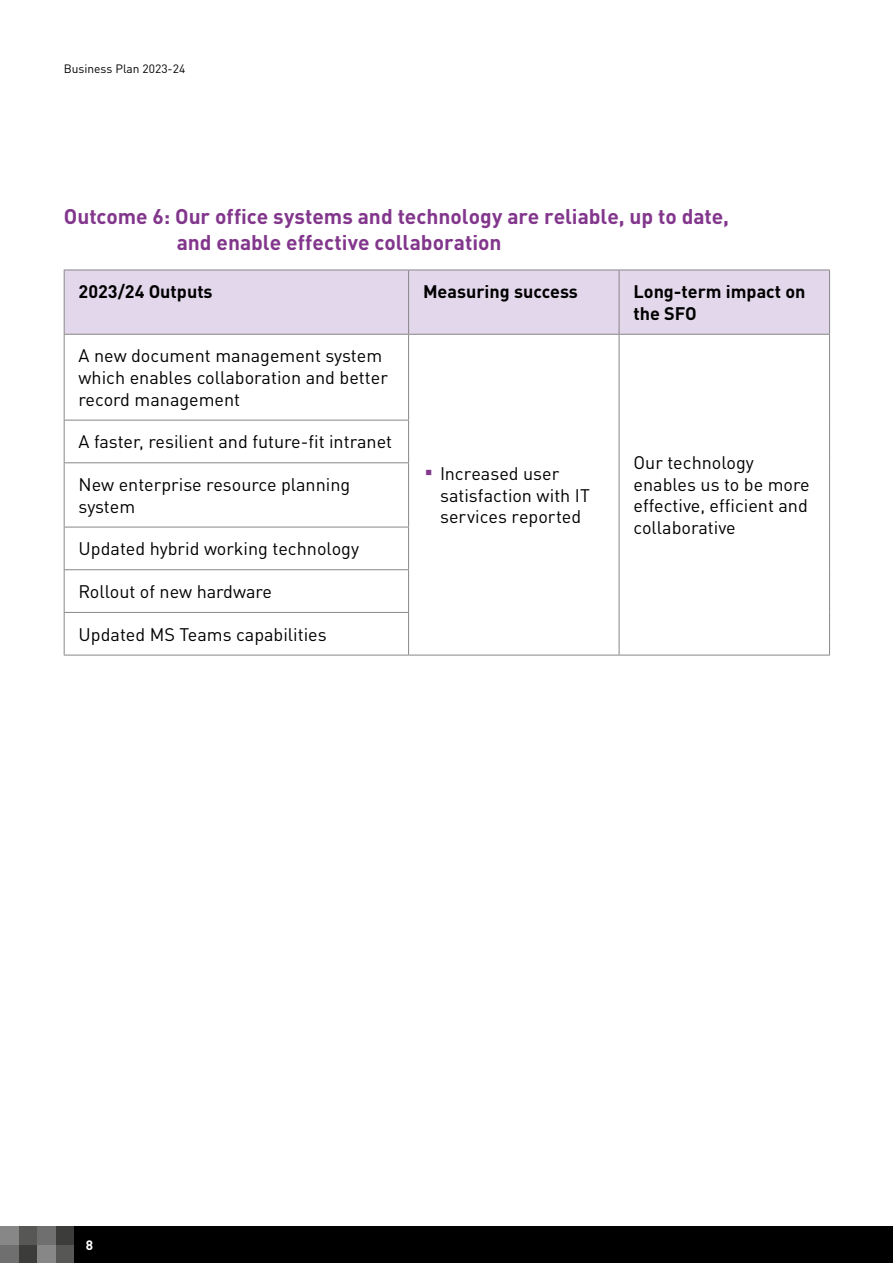
<style>
.page{position:relative;width:893px;height:1263px;background:#fff}
.page>*{position:absolute;margin:0;border:0;box-sizing:border-box;transform-origin:0 0}
.t1{font:700 21px/25.5px "DIN Pro";color:#82368c}
.t2{font:18px/21.6px "DIN Pro";color:#000}
.t3{font:700 18px/21.6px "DIN Pro";color:#000}
.t4{font:700 13.5px "DIN Pro";color:#fff}
.t5{font:12px "DIN Pro";color:#000}
</style>
<div class="page">
<div style="left:65px;top:271px;width:764px;height:63px;background:#e3d7eb"></div>
<hr style="left:64px;top:270px;width:345px;height:1px;background:#878787">
<hr style="left:64px;top:270px;width:1px;height:64px;background:#878787">
<hr style="left:409px;top:270px;width:210px;height:1px;background:#878787">
<hr style="left:408px;top:270px;width:1px;height:64px;background:#878787">
<hr style="left:619px;top:270px;width:211px;height:1px;background:#878787">
<hr style="left:619px;top:270px;width:1px;height:64px;background:#878787">
<hr style="left:829px;top:270px;width:1px;height:64px;background:#878787">
<hr style="left:64px;top:334px;width:345px;height:1px;background:#878787">
<hr style="left:409px;top:334px;width:210px;height:1px;background:#878787">
<hr style="left:619px;top:334px;width:211px;height:1px;background:#878787">
<hr style="left:64px;top:420px;width:345px;height:1px;background:#878787">
<hr style="left:64px;top:462px;width:345px;height:1px;background:#878787">
<hr style="left:64px;top:527px;width:345px;height:1px;background:#878787">
<hr style="left:64px;top:569px;width:345px;height:1px;background:#878787">
<hr style="left:64px;top:612px;width:345px;height:1px;background:#878787">
<hr style="left:64px;top:655px;width:345px;height:1px;background:#878787">
<hr style="left:64px;top:335px;width:1px;height:85px;background:#878787">
<hr style="left:64px;top:420px;width:1px;height:42px;background:#878787">
<hr style="left:64px;top:463px;width:1px;height:64px;background:#878787">
<hr style="left:64px;top:527px;width:1px;height:42px;background:#878787">
<hr style="left:64px;top:570px;width:1px;height:42px;background:#878787">
<hr style="left:64px;top:613px;width:1px;height:42px;background:#878787">
<hr style="left:408px;top:335px;width:1px;height:85px;background:#878787">
<hr style="left:408px;top:420px;width:1px;height:42px;background:#878787">
<hr style="left:408px;top:463px;width:1px;height:64px;background:#878787">
<hr style="left:408px;top:527px;width:1px;height:42px;background:#878787">
<hr style="left:408px;top:570px;width:1px;height:42px;background:#878787">
<hr style="left:408px;top:613px;width:1px;height:42px;background:#878787">
<hr style="left:409px;top:655px;width:210px;height:1px;background:#878787">
<hr style="left:619px;top:335px;width:1px;height:85px;background:#878787">
<hr style="left:829px;top:335px;width:1px;height:85px;background:#878787">
<hr style="left:619px;top:420px;width:1px;height:43px;background:#878787">
<hr style="left:829px;top:420px;width:1px;height:43px;background:#878787">
<hr style="left:619px;top:463px;width:1px;height:64px;background:#878787">
<hr style="left:829px;top:463px;width:1px;height:64px;background:#878787">
<hr style="left:619px;top:527px;width:1px;height:43px;background:#878787">
<hr style="left:829px;top:527px;width:1px;height:43px;background:#878787">
<hr style="left:619px;top:570px;width:1px;height:42px;background:#878787">
<hr style="left:829px;top:570px;width:1px;height:42px;background:#878787">
<hr style="left:619px;top:612px;width:1px;height:43px;background:#878787">
<hr style="left:829px;top:612px;width:1px;height:43px;background:#878787">
<hr style="left:619px;top:655px;width:211px;height:1px;background:#878787">
<div style="left:0;top:1226px;width:893px;height:37px;background:#000"></div>
<div style="left:55px;top:1244px;width:19px;height:19px;background:#575756"></div>
<div style="left:55px;top:1226px;width:19px;height:18px;background:#3c3c3b"></div>
<div style="left:37px;top:1244px;width:18px;height:19px;background:#878787"></div>
<div style="left:37px;top:1226px;width:18px;height:18px;background:#706f6f"></div>
<div style="left:18px;top:1244px;width:19px;height:19px;background:#3c3c3b"></div>
<div style="left:18px;top:1226px;width:19px;height:18px;background:#575756"></div>
<div style="left:0;top:1244px;width:18px;height:19px;background:#706f6f"></div>
<div style="left:0;top:1226px;width:18px;height:18px;background:#878787"></div>
<p class="t5" style="left:64px;top:59px;width:123px">Business Plan 2023-24</p>
<p class="t1" style="left:177px;top:202px;width:554px;text-indent:-113px">Outcome 6: Our office systems and technology are reliable, up to date, and enable effective collaboration</p>
<p class="t3" style="left:79px;top:279px;width:135px">2023/24 Outputs</p>
<p class="t3" style="left:423px;top:279px;width:156px">Measuring success</p>
<p class="t3" style="left:633px;top:279px;width:173px">Long-term impact on the SFO</p>
<p class="t2" style="left:79px;top:343px;width:311px">A new document management system which enables collaboration and better record management</p>
<p class="t2" style="left:79px;top:429px;width:315px">A faster, resilient and future-fit intranet</p>
<p class="t2" style="left:79px;top:472px;width:273px">New enterprise resource planning system</p>
<p class="t2" style="left:79px;top:536px;width:282px">Updated hybrid working technology</p>
<p class="t2" style="left:79px;top:579px;width:195px">Rollout of new hardware</p>
<p class="t2" style="left:79px;top:621px;width:250px">Updated MS Teams capabilities</p>
<p class="t2" style="left:440px;top:461px;width:151px;text-indent:-15px"><sup>■</sup> Increased user satisfaction with IT services reported</p>
<p class="t2" style="left:633px;top:450px;width:178px">Our technology enables us to be more effective, efficient and collaborative</p>
<p class="t4" style="left:86px;top:1234px;width:9px">8</p>
</div>
